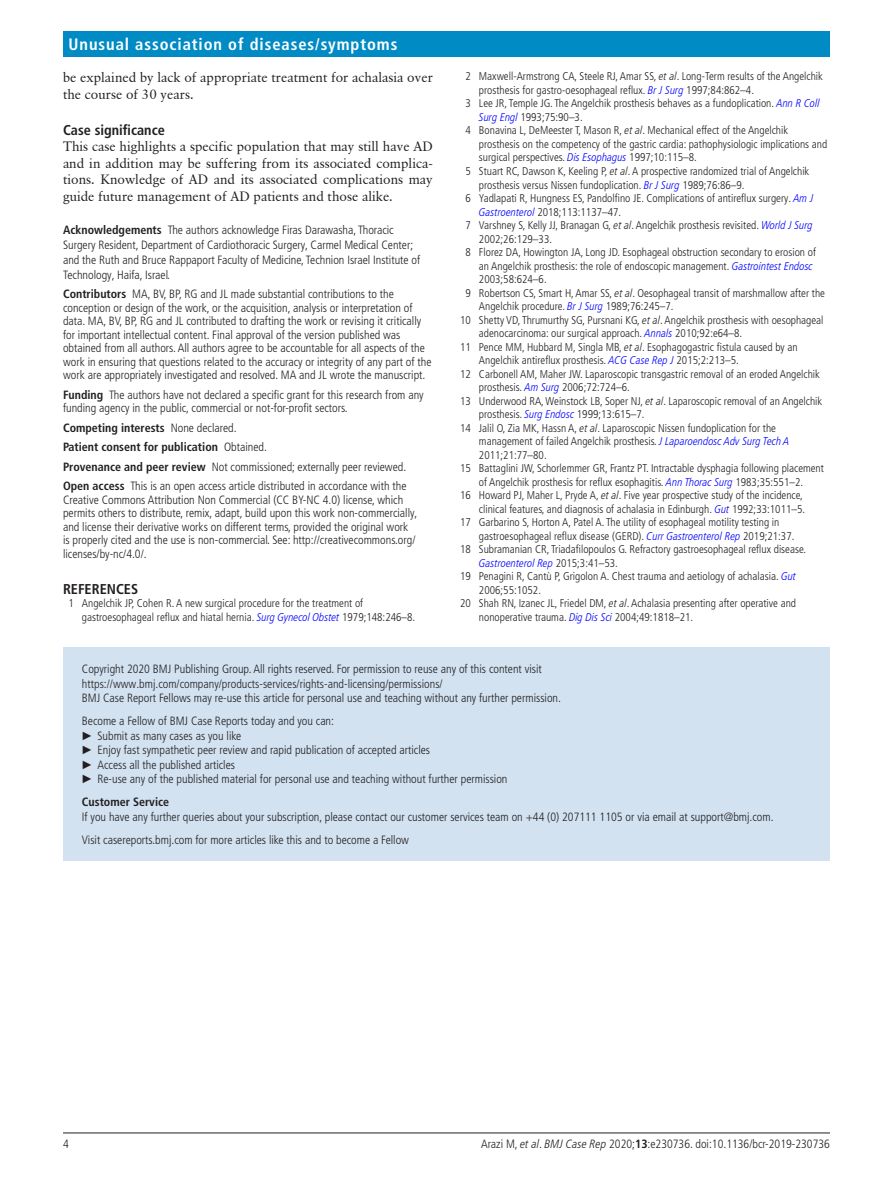
<style>
.page{position:relative;width:893px;height:1191px;background:#fff}
.page>*{position:absolute;margin:0;border:0;box-sizing:border-box;transform-origin:0 0}
.t1{font:700 condensed 16.5px "Frutiger LT Pro";letter-spacing:.055em;color:#fff}
.t2{font:700 condensed 14.25px "Frutiger LT Pro";color:#231f20}
.t3{font:700 condensed 14.25px "Frutiger LT Std";color:#231f20}
.t4{font:13.5px/16.5px "Classical Garamond BT";color:#231f20}
.t5{font:300 condensed 12px/13.5px "Frutiger LT Pro";color:#231f20}
.t6{font:700 condensed 12px "Frutiger LT Pro";color:#231f20}
.t7{font:300 condensed 11.25px/13.5px "Frutiger LT Pro";color:#231f20}
.t8{font:italic 300 condensed 11.25px "Frutiger LT Pro";color:#00f}
.s1{font-weight:700}
.s2{font-style:italic;color:#00f}
.s3{font-style:italic}
.s4{font-style:normal;color:#231f20}
.s5{font-family:"Arial";font-weight:400;font-stretch:normal}
</style>
<div class="page">
<hr style="left:63px;top:1132px;width:767px;height:1px;background:#231f20">
<div style="left:63px;top:31px;width:767px;height:25px;background:#008bc5"></div>
<div style="left:63px;top:647px;width:767px;height:213px;background:#d2e2f0"></div>
<h1 class="t1" style="left:69px;top:34px;width:330px">Unusual association of diseases/symptoms</h1>
<p class="t4" style="left:63px;top:69px;width:371px">be explained by lack of appropriate treatment for achalasia over the course of 30 years.</p>
<p class="t2" style="left:63px;top:121px;width:103px">Case significance</p>
<p class="t4" style="left:63px;top:138px;width:371px;text-align:justify">This case highlights a specific population that may still have AD and in addition may be suffering from its associated complica&shy;tions. Knowledge of AD and its associated complications may guide future management of AD patients and those alike.</p>
<p class="t5" style="left:63px;top:222px;width:359px;line-height:15px"><span class="s1">Acknowledgements</span> The authors acknowledge Firas Darawasha, Thoracic Surgery Resident, Department of Cardiothoracic Surgery, Carmel Medical Center; and the Ruth and Bruce Rappaport Faculty of Medicine, Technion Israel Institute of Technology, Haifa, Israel.</p>
<p class="t5" style="left:63px;top:287px;width:370px"><span class="s1">Contributors</span> MA, BV, BP, RG and JL made substantial contributions to the conception or design of the work, or the acquisition, analysis or interpretation of data. MA, BV, BP, RG and JL contributed to drafting the work or revising it critically for important intellectual content. Final approval of the version published was obtained from all authors. All authors agree to be accountable for all aspects of the work in ensuring that questions related to the accuracy or integrity of any part of the work are appropriately investigated and resolved. MA and JL wrote the manuscript.</p>
<p class="t5" style="left:63px;top:388px;width:362px"><span class="s1">Funding</span> The authors have not declared a specific grant for this research from any funding agency in the public, commercial or not-for-profit sectors.</p>
<p class="t5" style="left:63px;top:418px;width:345px;line-height:19.5px"><span class="s1">Competing interests</span> None declared.<br><span class="s1">Patient consent for publication</span> Obtained.<br><span class="s1">Provenance and peer review</span> Not commissioned; externally peer reviewed.<br><span class="s1">Open access</span> This is an open access article distributed in accordance with the</p>
<p class="t5" style="left:63px;top:493px;width:356px">Creative Commons Attribution Non Commercial (CC BY-NC 4.0) license, which permits others to distribute, remix, adapt, build upon this work non-commercially, and license their derivative works on different terms, provided the original work is properly cited and the use is non-commercial. See: http://creativecommons.org/ licenses/by-nc/4.0/.</p>
<p class="t3" style="left:63px;top:580px;width:77px">REFERENCES</p>
<p class="t7" style="left:82px;top:596px;width:335px;text-indent:-14px">1 Angelchik JP, Cohen R. A new surgical procedure for the treatment of gastroesophageal reflux and hiatal hernia. <span class="s2">Surg Gynecol Obstet</span> 1979;148:246–8.</p>
<p class="t7" style="left:465px;top:70px;width:359px">2 Maxwell-Armstrong CA, Steele RJ, Amar SS, <span class="s3">et al</span>. Long-Term results of the Angelchik</p>
<p class="t7" style="left:479px;top:83px;width:277px">prosthesis for gastro-oesophageal reflux. <span class="s2">Br J Surg</span> 1997;84:862–4.</p>
<p class="t7" style="left:465px;top:97px;width:356px">3 Lee JR, Temple JG. The Angelchik prosthesis behaves as a fundoplication. <span class="s2">Ann R Coll</span></p>
<p class="t7" style="left:479px;top:110px;width:105px"><span class="s2">Surg Engl</span> 1993;75:90–3.</p>
<p class="t7" style="left:465px;top:124px;width:324px">4 Bonavina L, DeMeester T, Mason R, <span class="s3">et al</span>. Mechanical effect of the Angelchik</p>
<p class="t7" style="left:479px;top:137px;width:350px">prosthesis on the competency of the gastric cardia: pathophysiologic implications and</p>
<p class="t7" style="left:479px;top:151px;width:220px">surgical perspectives. <span class="s2">Dis Esophagus</span> 1997;10:115–8.</p>
<p class="t7" style="left:465px;top:164px;width:345px">5 Stuart RC, Dawson K, Keeling P, <span class="s3">et al</span>. A prospective randomized trial of Angelchik</p>
<p class="t7" style="left:479px;top:178px;width:267px">prosthesis versus Nissen fundoplication. <span class="s2">Br J Surg</span> 1989;76:86–9.</p>
<p class="t7" style="left:465px;top:191px;width:349px">6 Yadlapati R, Hungness ES, Pandolfino JE. Complications of antireflux surgery. <span class="s2">Am J</span></p>
<p class="t7" style="left:479px;top:205px;width:144px"><span class="s2">Gastroenterol</span> 2018;113:1137–47.</p>
<p class="t7" style="left:465px;top:218px;width:349px">7 Varshney S, Kelly JJ, Branagan G, <span class="s3">et al</span>. Angelchik prosthesis revisited. <span class="s2">World J Surg</span></p>
<p class="t7" style="left:479px;top:232px;width:75px">2002;26:129–33.</p>
<p class="t7" style="left:465px;top:245px;width:352px">8 Florez DA, Howington JA, Long JD. Esophageal obstruction secondary to erosion of</p>
<p class="t7" style="left:479px;top:259px;width:335px">an Angelchik prosthesis: the role of endoscopic management. <span class="s2">Gastrointest Endosc</span></p>
<p class="t7" style="left:479px;top:272px;width:69px">2003;58:624–6.</p>
<p class="t7" style="left:465px;top:286px;width:361px">9 Robertson CS, Smart H, Amar SS, <span class="s3">et al</span>. Oesophageal transit of marshmallow after the</p>
<p class="t7" style="left:479px;top:299px;width:196px">Angelchik procedure. <span class="s2">Br J Surg</span> 1989;76:245–7.</p>
<p class="t7" style="left:460px;top:313px;width:365px">10 Shetty VD, Thrumurthy SG, Pursnani KG, <span class="s3">et al</span>. Angelchik prosthesis with oesophageal</p>
<p class="t7" style="left:479px;top:326px;width:265px">adenocarcinoma: our surgical approach. <span class="s2">Annals</span> 2010;92:e64–8.</p>
<p class="t7" style="left:460px;top:340px;width:339px">11 Pence MM, Hubbard M, Singla MB, <span class="s3">et al</span>. Esophagogastric fistula caused by an</p>
<p class="t7" style="left:479px;top:353px;width:261px">Angelchik antireflux prosthesis. <span class="s2">ACG Case Rep J</span> 2015;2:213–5.</p>
<p class="t7" style="left:460px;top:367px;width:361px">12 Carbonell AM, Maher JW. Laparoscopic transgastric removal of an eroded Angelchik</p>
<p class="t7" style="left:479px;top:380px;width:152px">prosthesis. <span class="s2">Am Surg</span> 2006;72:724–6.</p>
<p class="t7" style="left:460px;top:394px;width:364px">13 Underwood RA, Weinstock LB, Soper NJ, <span class="s3">et al</span>. Laparoscopic removal of an Angelchik</p>
<p class="t7" style="left:479px;top:407px;width:167px">prosthesis. <span class="s2">Surg Endosc</span> 1999;13:615–7.</p>
<p class="t7" style="left:460px;top:421px;width:317px">14 Jalil O, Zia MK, Hassn A, <span class="s3">et al</span>. Laparoscopic Nissen fundoplication for the</p>
<p class="t7" style="left:479px;top:434px;width:312px">management of failed Angelchik prosthesis. <span class="s2">J Laparoendosc Adv Surg Tech A</span></p>
<p class="t7" style="left:479px;top:448px;width:69px">2011;21:77–80.</p>
<p class="t7" style="left:460px;top:461px;width:365px">15 Battaglini JW, Schorlemmer GR, Frantz PT. Intractable dysphagia following placement</p>
<p class="t7" style="left:479px;top:475px;width:326px">of Angelchik prosthesis for reflux esophagitis. <span class="s2">Ann Thorac Surg</span> 1983;35:551–2.</p>
<p class="t7" style="left:460px;top:488px;width:344px">16 Howard PJ, Maher L, Pryde A, <span class="s3">et al</span>. Five year prospective study of the incidence,</p>
<p class="t7" style="left:479px;top:502px;width:328px">clinical features, and diagnosis of achalasia in Edinburgh. <span class="s2">Gut</span> 1992;33:1011–5.</p>
<p class="t7" style="left:460px;top:515px;width:321px">17 Garbarino S, Horton A, Patel A. The utility of esophageal motility testing in</p>
<p class="t7" style="left:479px;top:529px;width:317px">gastroesophageal reflux disease (GERD). <span class="s2">Curr Gastroenterol Rep</span> 2019;21:37.</p>
<p class="t7" style="left:460px;top:542px;width:348px">18 Subramanian CR, Triadafilopoulos G. Refractory gastroesophageal reflux disease.</p>
<p class="t8" style="left:479px;top:556px;width:141px">Gastroenterol Rep <span class="s4">2015;3:41–53.</span></p>
<p class="t7" style="left:460px;top:569px;width:337px">19 Penagini R, Cantù P, Grigolon A. Chest trauma and aetiology of achalasia. <span class="s2">Gut</span></p>
<p class="t7" style="left:479px;top:583px;width:64px">2006;55:1052.</p>
<p class="t7" style="left:460px;top:596px;width:338px">20 Shah RN, Izanec JL, Friedel DM, <span class="s3">et al</span>. Achalasia presenting after operative and</p>
<p class="t7" style="left:479px;top:610px;width:216px">nonoperative trauma. <span class="s2">Dig Dis Sci</span> 2004;49:1818–21.</p>
<p class="t5" style="left:82px;top:662px;width:481px;line-height:14.4px">Copyright 2020 BMJ Publishing Group. All rights reserved. For permission to reuse any of this content visit https://www.bmj.com/company/products-services/rights-and-licensing/permissions/<br>BMJ Case Report Fellows may re-use this article for personal use and teaching without any further permission.</p>
<p class="t5" style="left:81px;top:714px;width:428px;line-height:14.4px">Become a Fellow of BMJ Case Reports today and you can:<br><span class="s5">►</span> Submit as many cases as you like<br><span class="s5">►</span> Enjoy fast sympathetic peer review and rapid publication of accepted articles<br><span class="s5">►</span> Access all the published articles<br><span class="s5">►</span> Re-use any of the published material for personal use and teaching without further permission</p>
<p class="t6" style="left:82px;top:795px;width:89px">Customer Service</p>
<p class="t5" style="left:82px;top:805px;width:693px;line-height:23.4px">If you have any further queries about your subscription, please contact our customer services team on +44 (0) 207111 1105 or via email at support@bmj.com.<br>Visit casereports.bmj.com for more articles like this and to become a Fellow</p>
<p class="t5" style="left:63px;top:1136px;width:7px">4</p>
<p class="t5" style="left:481px;top:1136px;width:350px">Arazi M, <span class="s3">et al</span>. <span class="s3">BMJ Case Rep</span> 2020;<span class="s1">13</span>:e230736. doi:10.1136/bcr-2019-230736</p>
</div>
